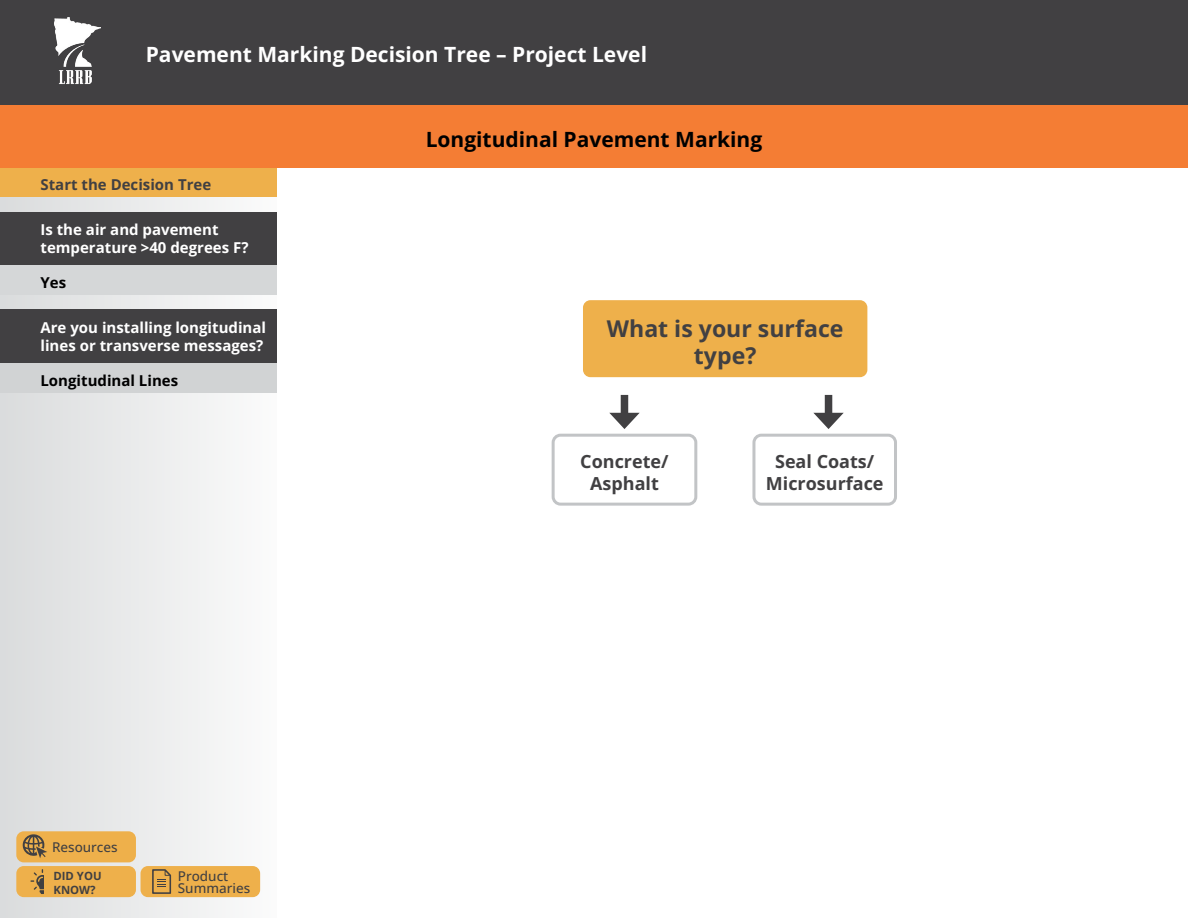
<style>
.page{position:relative;width:1188px;height:918px;background:#fff}
.page>*{position:absolute;margin:0;border:0;box-sizing:border-box;transform-origin:0 0}
.t1{font:700 23.1px/27.8px "Open Sans";color:#414042;text-align:center}
.t2{font:700 21px "Open Sans";color:#fff}
.t3{font:700 21px "Open Sans";color:#000}
.t4{font:700 18px/21.6px "Open Sans";color:#414042;text-align:center}
.t5{font:700 15px/18px "Open Sans";color:#fff}
.t6{font:700 15px "Open Sans";color:#414042}
.t7{font:700 15px "Open Sans";color:#000}
.t8{font:500 13.5px/12px "Open Sans";color:#414042}
.t9{font:700 11.4px/13.6px "Open Sans";color:#414042}
</style>
<div class="page">
<div style="left:0;top:105px;width:276px;height:813px;background:linear-gradient(to right,#d9dbdc,#fafafa)"></div>
<div style="left:0;top:0;width:1188px;height:105px;background:#414042"></div>
<img style="left:55px;top:18px;width:45px;height:66px">
<div style="left:0;top:168px;width:276px;height:29px;background:#eeb04b"></div>
<div style="left:0;top:105px;width:1188px;height:63px;background:#f47d34"></div>
<div style="left:16px;top:866px;width:120px;height:31px;background:#eeb04b;border-radius:7px"></div>
<div style="left:16px;top:831px;width:120px;height:31px;background:#eeb04b;border-radius:7px"></div>
<div style="left:141px;top:866px;width:119px;height:31px;background:#eeb04b;border-radius:7px"></div>
<svg style="left:30px;top:869px;width:14px;height:25px"></svg>
<svg style="left:23px;top:834px;width:24px;height:24px"></svg>
<svg style="left:152px;top:869px;width:19px;height:25px"></svg>
<div style="left:0;top:212px;width:276px;height:53px;background:#414042"></div>
<div style="left:0;top:265px;width:276px;height:30px;background:#d5d7d8"></div>
<div style="left:0;top:310px;width:276px;height:53px;background:#414042"></div>
<div style="left:0;top:363px;width:276px;height:29px;background:#d1d3d4"></div>
<div style="left:583px;top:300px;width:284px;height:77px;background:#eeb04b;border-radius:7px"></div>
<div style="left:552px;top:434px;width:145px;height:72px;border:3px solid #c2c4c6;border-radius:7px"></div>
<div style="left:621px;top:395px;width:7px;height:24px;background:#414042"></div>
<svg style="left:609px;top:413px;width:31px;height:16px"></svg>
<div style="left:752px;top:434px;width:145px;height:72px;border:3px solid #c2c4c6;border-radius:7px"></div>
<div style="left:825px;top:395px;width:7px;height:24px;background:#414042"></div>
<svg style="left:813px;top:413px;width:31px;height:16px"></svg>
<h2 class="t2" style="left:146px;top:40px;width:503px">Pavement Marking Decision Tree – Project Level</h2>
<p class="t6" style="left:40px;top:175px;width:172px">Start the Decision Tree</p>
<p class="t5" style="left:40px;top:220px;width:210px">Is the air and pavement temperature &gt;40 degrees F?</p>
<p class="t7" style="left:40px;top:272px;width:27px">Yes</p>
<p class="t5" style="left:40px;top:318px;width:227px">Are you installing longitudinal lines or transverse messages?</p>
<p class="t7" style="left:40px;top:370px;width:139px">Longitudinal Lines</p>
<p class="t8" style="left:52px;top:841px;width:67px">Resources</p>
<p class="t9" style="left:53px;top:869px;width:50px">DID YOU<br>KNOW?</p>
<p class="t8" style="left:178px;top:870px;width:74px">Product<br>Summaries</p>
<p class="t3" style="left:426px;top:125px;width:338px">Longitudinal Pavement Marking</p>
<p class="t1" style="left:607px;top:314px;width:238px">What is your surface type?</p>
<p class="t4" style="left:580px;top:451px;width:90px">Concrete/<br>Asphalt</p>
<p class="t4" style="left:766px;top:451px;width:119px">Seal Coats/<br>Microsurface</p>
</div>
